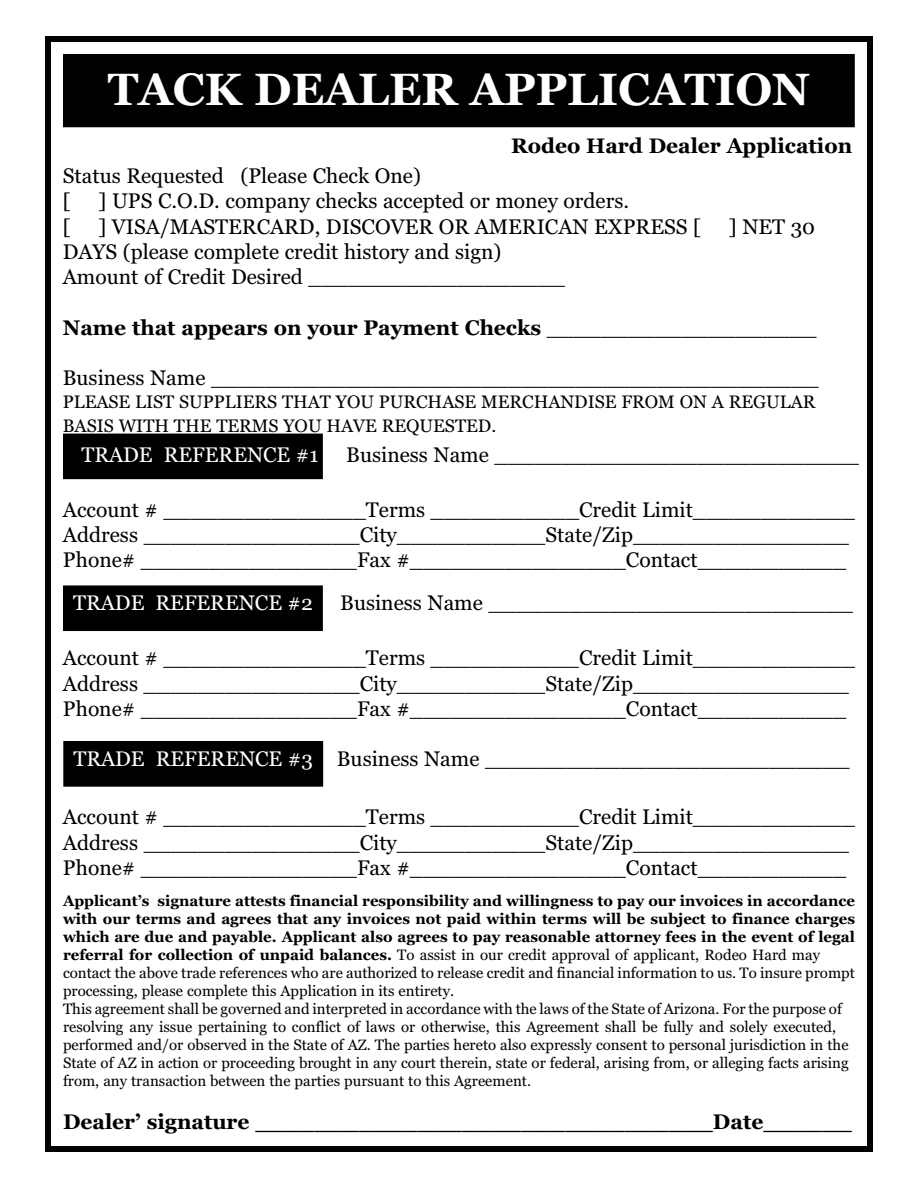
<style>
.page{position:relative;width:918px;height:1188px;background:#fff}
.page>*{position:absolute;margin:0;border:0;box-sizing:border-box;transform-origin:0 0}
.t1{font:700 45px "Georgia";color:#fff}
.t2{font:21px/25.2px "Georgia";color:#000}
.t3{font:700 21px "Georgia";color:#000}
.t4{font:21px "Georgia";color:#fff}
.t5{font:18px/24px "Georgia";color:#000}
.t6{font:15px/18px "Georgia";color:#000}
.s1{font-weight:400}
.s2{color:#fff}
.s3{font-weight:700}
</style>
<div class="page">
<div style="left:45px;top:36px;width:828px;height:1116px;border:6px solid #000"></div>
<div style="left:64px;top:434px;width:258px;height:44px;background:#000"></div>
<div style="left:63px;top:434px;width:260px;height:45px;border:2px solid #000"></div>
<div style="left:64px;top:586px;width:258px;height:44px;background:#000"></div>
<div style="left:63px;top:585px;width:260px;height:46px;border:2px solid #000"></div>
<div style="left:64px;top:742px;width:258px;height:44px;background:#000"></div>
<div style="left:63px;top:741px;width:260px;height:46px;border:2px solid #000"></div>
<div style="left:64px;top:55px;width:790px;height:72px;background:#000"></div>
<div style="left:63px;top:54px;width:792px;height:73px;border:2px solid #000"></div>
<h1 class="t1" style="left:108px;top:71px;width:704px">TACK DEALER APPLICATION</h1>
<h2 class="t3" style="left:511px;top:132px;width:343px">Rodeo Hard Dealer Application</h2>
<h2 class="t2" style="left:63px;top:165px;width:360px">Status Requested (Please Check One) [</h2>
<h2 class="t2" style="left:99px;top:190px;width:532px">] UPS C.O.D. company checks accepted or money orders.</h2>
<h2 class="t2" style="left:63px;top:215px;width:9px">[</h2>
<h2 class="t2" style="left:99px;top:215px;width:604px">] VISA/MASTERCARD, DISCOVER OR AMERICAN EXPRESS [</h2>
<h2 class="t2" style="left:729px;top:215px;width:88px">] NET 30</h2>
<h2 class="t2" style="left:63px;top:240px;width:504px">DAYS (please complete credit history and sign)<br>Amount of Credit Desired ___________________</h2>
<h2 class="t3" style="left:63px;top:319px;width:755px">Name that appears on your Payment Checks <span class="s1">____________________</span></h2>
<h2 class="t2" style="left:63px;top:367px;width:757px">Business Name _____________________________________________</h2>
<p class="t5" style="left:63px;top:391px;width:754px">PLEASE LIST SUPPLIERS THAT YOU PURCHASE MERCHANDISE FROM ON A REGULAR<br>BASIS WITH THE TERMS YOU HAVE REQUESTED.</p>
<h2 class="t4" style="left:81px;top:446px;width:239px">TRADE REFERENCE #1</h2>
<h2 class="t2" style="left:346px;top:444px;width:514px">Business Name ___________________________</h2>
<h2 class="t2" style="left:63px;top:499px;width:793px">Account # _______________Terms ___________Credit Limit____________<br>Address ________________City___________State/Zip________________<br>Phone# ________________Fax #________________Contact___________</h2>
<h2 class="t4" style="left:73px;top:594px;width:241px">TRADE REFERENCE #2</h2>
<h2 class="t2" style="left:340px;top:592px;width:514px">Business Name ___________________________</h2>
<h2 class="t2" style="left:63px;top:647px;width:793px">Account # _______________Terms ___________Credit Limit____________<br>Address ________________City___________State/Zip________________<br>Phone# ________________Fax #________________Contact___________</h2>
<h2 class="t2" style="left:73px;top:747px;width:778px"><span class="s2">TRADE REFERENCE #3</span> Business Name ___________________________</h2>
<h2 class="t2" style="left:63px;top:806px;width:793px">Account # _______________Terms ___________Credit Limit____________<br>Address ________________City___________State/Zip________________<br>Phone# ________________Fax #________________Contact___________</h2>
<p class="t6" style="left:63px;top:893px;width:794px"><span class="s3">Applicant’s signature attests financial responsibility and willingness to pay our invoices in accordance with our terms and agrees that any invoices not paid within terms will be subject to finance charges which are due and payable. Applicant also agrees to pay reasonable attorney fees in the event of legal referral for collection of unpaid balances.</span> To assist in our credit approval of applicant, Rodeo Hard may contact the above trade references who are authorized to release credit and financial information to us. To insure prompt processing, please complete this Application in its entirety.<br>This agreement shall be governed and interpreted in accordance with the laws of the State of Arizona. For the purpose of resolving any issue pertaining to conflict of laws or otherwise, this Agreement shall be fully and solely executed, performed and/or observed in the State of AZ. The parties hereto also expressly consent to personal jurisdiction in the State of AZ in action or proceeding brought in any court therein, state or federal, arising from, or alleging facts arising from, any transaction between the parties pursuant to this Agreement.</p>
<h2 class="t3" style="left:63px;top:1113px;width:790px">Dealer’ signature _______________________________Date______</h2>
</div>
